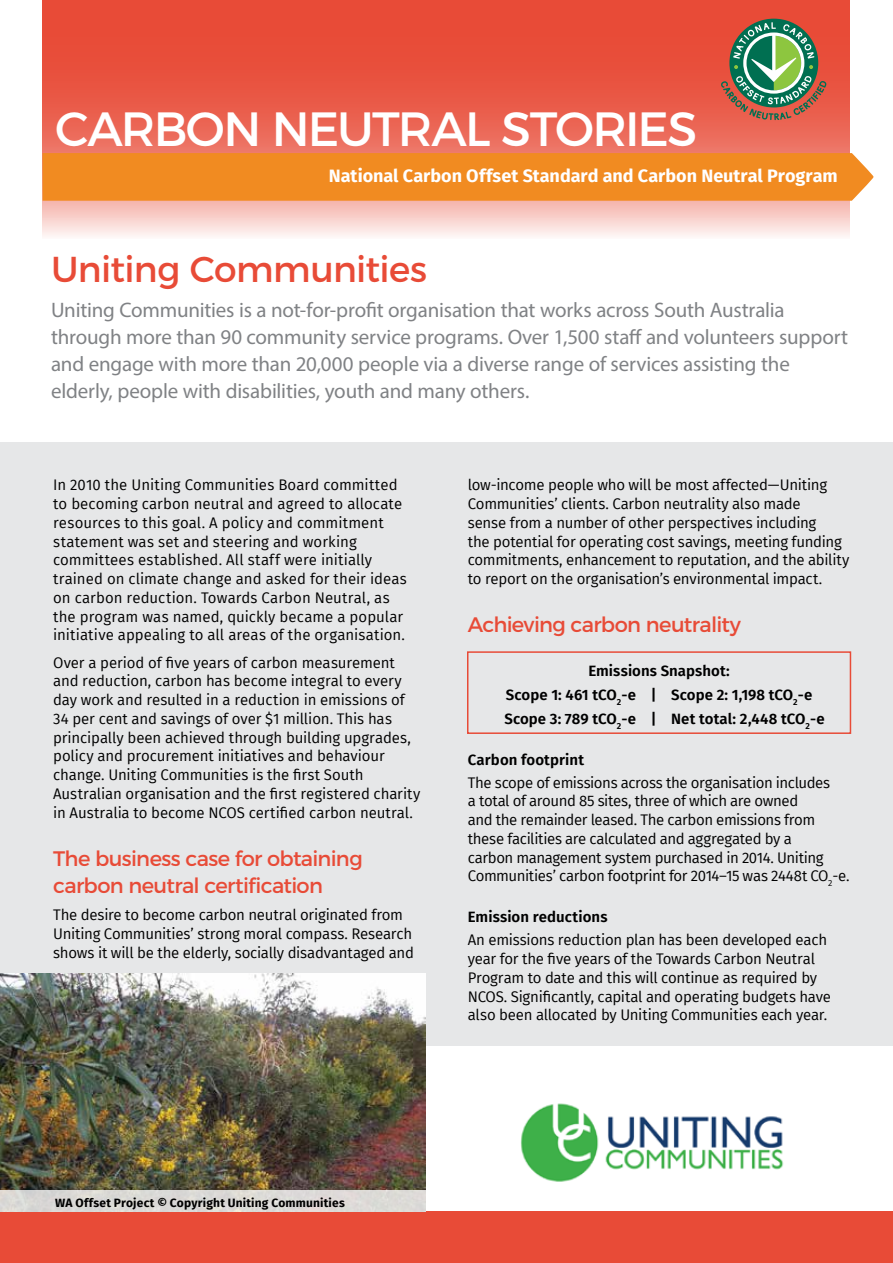
<style>
.page{position:relative;width:893px;height:1263px;background:#fff}
.page>*{position:absolute;margin:0;border:0;box-sizing:border-box;transform-origin:0 0}
.MAIN_HEAD{font:48px "Montserrat";letter-spacing:-.04em;color:#fff}
.Subhead_1{font:36px "Montserrat";letter-spacing:-.02em;color:#e84b37}
.Intro{font:21px/27px "Myriad Pro";letter-spacing:-.01em;color:#808285}
.Subhead_2{font:21px/27px "Montserrat";letter-spacing:-.03em;color:#e84b37}
.Text{font:700 18px "Fira Sans";color:#fff}
.Text-2{font:15px/18.8px "Fira Sans";letter-spacing:-.01em;color:#000}
.Subhead_3{font:600 15px/24px "Fira Sans";letter-spacing:.005em;color:#000}
.t1{font:700 12px "Fira Sans";letter-spacing:.015em;color:#000}
</style>
<div class="page">
<div style="left:0;top:442px;width:893px;height:604px;background:#e6e7e8"></div>
<svg style="left:43px;top:0;width:807px;height:236px;background:#ec7060"></svg>
<div style="left:43px;top:153px;width:831px;height:48px;background:#f18b21"></div>
<div style="left:0;top:1212px;width:893px;height:51px;background:#e84b37"></div>
<svg style="left:721px;top:22px;width:105px;height:98px;background:#878263"></svg>
<div style="left:467px;top:651px;width:384px;height:83px;border:2px solid #e84b37"></div>
<img style="left:521px;top:1103px;width:263px;height:79px">
<img style="left:0;top:974px;width:425px;height:217px">
<div style="left:0;top:1191px;width:425px;height:21px;background:#dbd9d6"></div>
<p class="MAIN_HEAD" style="left:55px;top:99px;width:644px">CARBON NEUTRAL STORIES</p>
<p class="Text" style="left:329px;top:161px;width:510px">National Carbon Offset Standard and Carbon Neutral Program</p>
<h1 class="Subhead_1" style="left:51px;top:247px;width:378px">Uniting Communities</h1>
<p class="Intro" style="left:51px;top:296px;width:798px">Uniting Communities is a not-for-profit organisation that works across South Australia through more than 90 community service programs. Over 1,500 staff and volunteers support and engage with more than 20,000 people via a diverse range of services assisting the elderly, people with disabilities, youth and many others.</p>
<p class="Text-2" style="left:53px;top:475px;width:355px">In 2010 the Uniting Communities Board committed to becoming carbon neutral and agreed to allocate resources to this goal. A policy and commitment statement was set and steering and working committees established. All staff were initially trained on climate change and asked for their ideas on carbon reduction. Towards Carbon Neutral, as the program was named, quickly became a popular initiative appealing to all areas of the organisation.</p>
<p class="Text-2" style="left:53px;top:653px;width:369px">Over a period of five years of carbon measurement and reduction, carbon has become integral to every day work and resulted in a reduction in emissions of 34 per cent and savings of over $1 million. This has principally been achieved through building upgrades, policy and procurement initiatives and behaviour change. Uniting Communities is the first South Australian organisation and the first registered charity in Australia to become NCOS certified carbon neutral.</p>
<h2 class="Subhead_2" style="left:53px;top:845px;width:311px">The business case for obtaining carbon neutral certification</h2>
<p class="Text-2" style="left:53px;top:905px;width:362px">The desire to become carbon neutral originated from<br>Uniting Communities’ strong moral compass. Research shows it will be the elderly, socially disadvantaged and</p>
<p class="Text-2" style="left:468px;top:475px;width:383px">low-income people who will be most affected—Uniting Communities’ clients. Carbon neutrality also made<br>sense from a number of other perspectives including<br>the potential for operating cost savings, meeting funding commitments, enhancement to reputation, and the ability to report on the organisation’s environmental impact.</p>
<h2 class="Subhead_2" style="left:468px;top:611px;width:275px">Achieving carbon neutrality</h2>
<h3 class="Subhead_3" style="left:504px;top:657px;width:322px;text-indent:84px">Emissions Snapshot:<br>Scope 1: 461 tCO<sub>2</sub>-e | Scope 2: 1,198 tCO<sub>2</sub>-e<br>Scope 3: 789 tCO<sub>2</sub>-e | Net total: 2,448 tCO<sub>2</sub>-e</h3>
<h3 class="Subhead_3" style="left:468px;top:746px;width:118px">Carbon footprint</h3>
<p class="Text-2" style="left:468px;top:773px;width:383px">The scope of emissions across the organisation includes<br>a total of around 85 sites, three of which are owned<br>and the remainder leased. The carbon emissions from these facilities are calculated and aggregated by a<br>carbon management system purchased in 2014. Uniting Communities’ carbon footprint for 2014–15 was 2448t CO<sub>2</sub>-e.</p>
<h3 class="Subhead_3" style="left:468px;top:904px;width:141px">Emission reductions</h3>
<p class="Text-2" style="left:468px;top:930px;width:365px">An emissions reduction plan has been developed each year for the five years of the Towards Carbon Neutral Program to date and this will continue as required by NCOS. Significantly, capital and operating budgets have also been allocated by Uniting Communities each year.</p>
<p class="t1" style="left:55px;top:1192px;width:291px">WA Offset Project © Copyright Uniting Communities</p>
</div>
